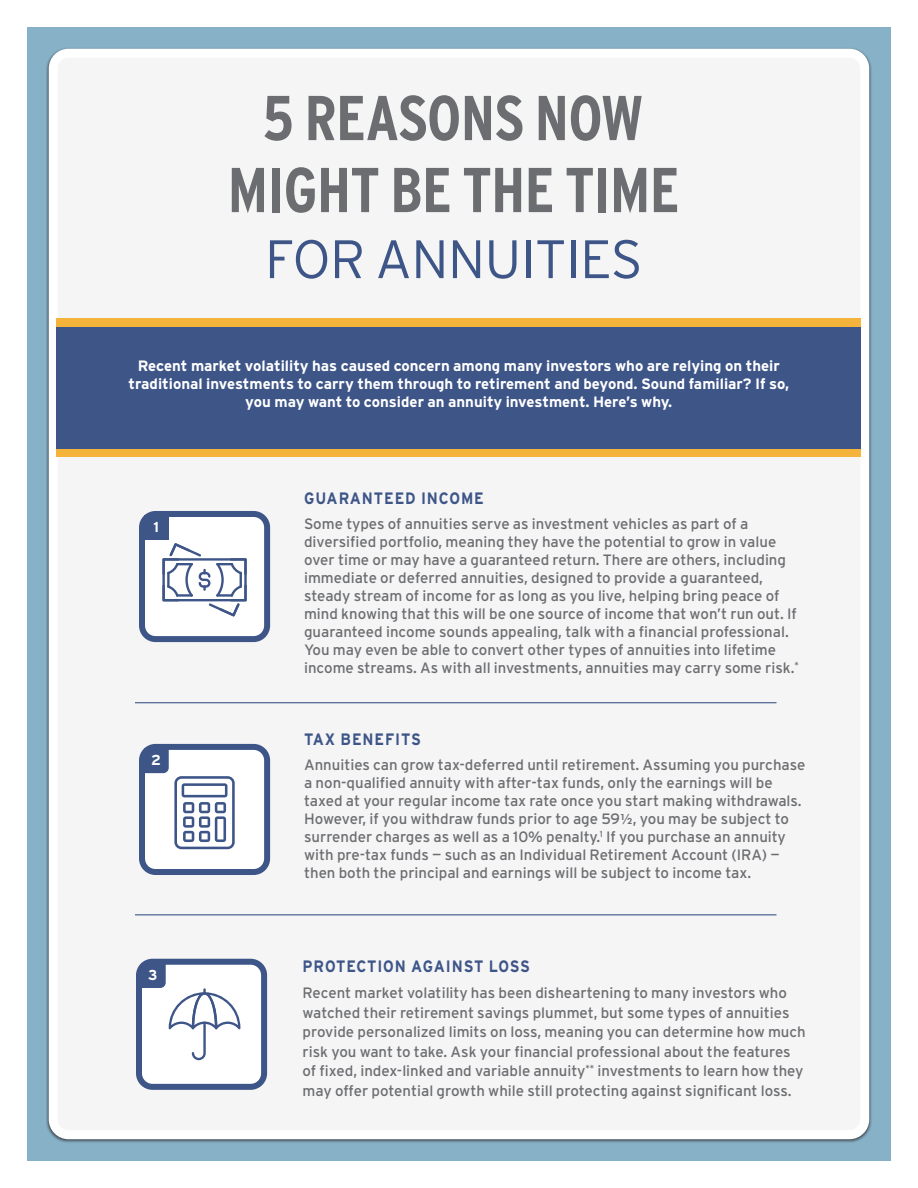
<style>
.page{position:relative;width:918px;height:1188px;background:#fff}
.page>*{position:absolute;margin:0;border:0;box-sizing:border-box;transform-origin:0 0}
.disclosure{font:700 63.15px/72px "Interstate Condensed";letter-spacing:-.01em;color:#6c6d70;text-align:center}
.disclosure-2{font:300 54px "Interstate";letter-spacing:-.01em;color:#3e5588}
.t1{font:700 16.5px "Interstate";letter-spacing:.06em;color:#3e5588;scale:.9 1}
.t2{font:15px/18px "Interstate";color:#6c6d70}
.t3{font:700 15px/18px "Interstate";color:#fff;text-align:center}
.t4{font:700 14.4px "Interstate";color:#fff}
.s1{font-family:"Futura PT";font-weight:600}
</style>
<div class="page">
<div style="left:27px;top:27px;width:864px;height:1134px;background:#86b1c7"></div>
<div style="left:53px;top:53px;width:812px;height:1082px;background:#f5f5f6;border-radius:15px"></div>
<div style="left:49px;top:49px;width:820px;height:1090px;border:9px solid #fff;border-radius:15px"></div>
<div style="left:57px;top:319px;width:804px;height:138px;background:#f4b33b"></div>
<div style="left:57px;top:327px;width:804px;height:122px;background:#3e5588"></div>
<div style="left:142px;top:514px;width:125px;height:125px;background:#fff;border-radius:14px"></div>
<div style="left:139px;top:511px;width:131px;height:131px;border:6px solid #3e5588;border-radius:14px"></div>
<div style="left:144px;top:515px;width:25px;height:25px;background:#3e5588"></div>
<div style="left:142px;top:747px;width:125px;height:125px;background:#fff;border-radius:14px"></div>
<div style="left:139px;top:744px;width:131px;height:131px;border:6px solid #3e5588;border-radius:14px"></div>
<hr style="left:135px;top:702px;width:642px;height:1px;background:#3e5588">
<hr style="left:135px;top:914px;width:642px;height:1px;background:#3e5588">
<div style="left:139px;top:962px;width:125px;height:125px;background:#fff;border-radius:14px"></div>
<div style="left:136px;top:959px;width:131px;height:131px;border:6px solid #3e5588;border-radius:14px"></div>
<svg style="left:162px;top:543px;width:85px;height:73px"></svg>
<svg style="left:144px;top:748px;width:91px;height:101px"></svg>
<svg style="left:141px;top:963px;width:99px;height:97px"></svg>
<p class="disclosure" style="left:228px;top:82px;width:454px">5 REASONS NOW<br>MIGHT BE THE TIME</p>
<p class="disclosure-2" style="left:265px;top:226px;width:379px">FOR ANNUITIES</p>
<p class="t3" style="left:129px;top:357px;width:662px">Recent market volatility has caused concern among many investors who are relying on their traditional investments to carry them through to retirement and beyond. Sound familiar? If so, you may want to consider an annuity investment. Here’s why.</p>
<p class="t4" style="left:154px;top:519px;width:7px">1</p>
<p class="t4" style="left:151px;top:752px;width:11px">2</p>
<p class="t4" style="left:148px;top:966px;width:11px">3</p>
<p class="t1" style="left:304px;top:488px;width:201px">GUARANTEED INCOME</p>
<p class="t2" style="left:304px;top:514px;width:496px">Some types of annuities serve as investment vehicles as part of a diversified portfolio, meaning they have the potential to grow in value over time or may have a guaranteed return. There are others, including immediate or deferred annuities, designed to provide a guaranteed, steady stream of income for as long as you live, helping bring peace of mind knowing that this will be one source of income that won’t run out. If guaranteed income sounds appealing, talk with a financial professional.<br>You may even be able to convert other types of annuities into lifetime income streams. As with all investments, annuities may carry some risk.<sup>*</sup></p>
<p class="t1" style="left:304px;top:730px;width:131px">TAX BENEFITS</p>
<p class="t2" style="left:304px;top:756px;width:503px">Annuities can grow tax-deferred until retirement. Assuming you purchase a non-qualified annuity with after-tax funds, only the earnings will be taxed at your regular income tax rate once you start making withdrawals.<br>However, if you withdraw funds prior to age 59<span class="s1">½</span>, you may be subject to surrender charges as well as a 10% penalty.<sup>1</sup> If you purchase an annuity with pre-tax funds — such as an Individual Retirement Account (IRA) — then both the principal and earnings will be subject to income tax.</p>
<p class="t1" style="left:303px;top:956px;width:254px">PROTECTION AGAINST LOSS</p>
<p class="t2" style="left:303px;top:983px;width:505px;line-height:19.5px">Recent market volatility has been disheartening to many investors who watched their retirement savings plummet, but some types of annuities provide personalized limits on loss, meaning you can determine how much risk you want to take. Ask your financial professional about the features of fixed, index-linked and variable annuity<sup>**</sup> investments to learn how they may offer potential growth while still protecting against significant loss.</p>
</div>
